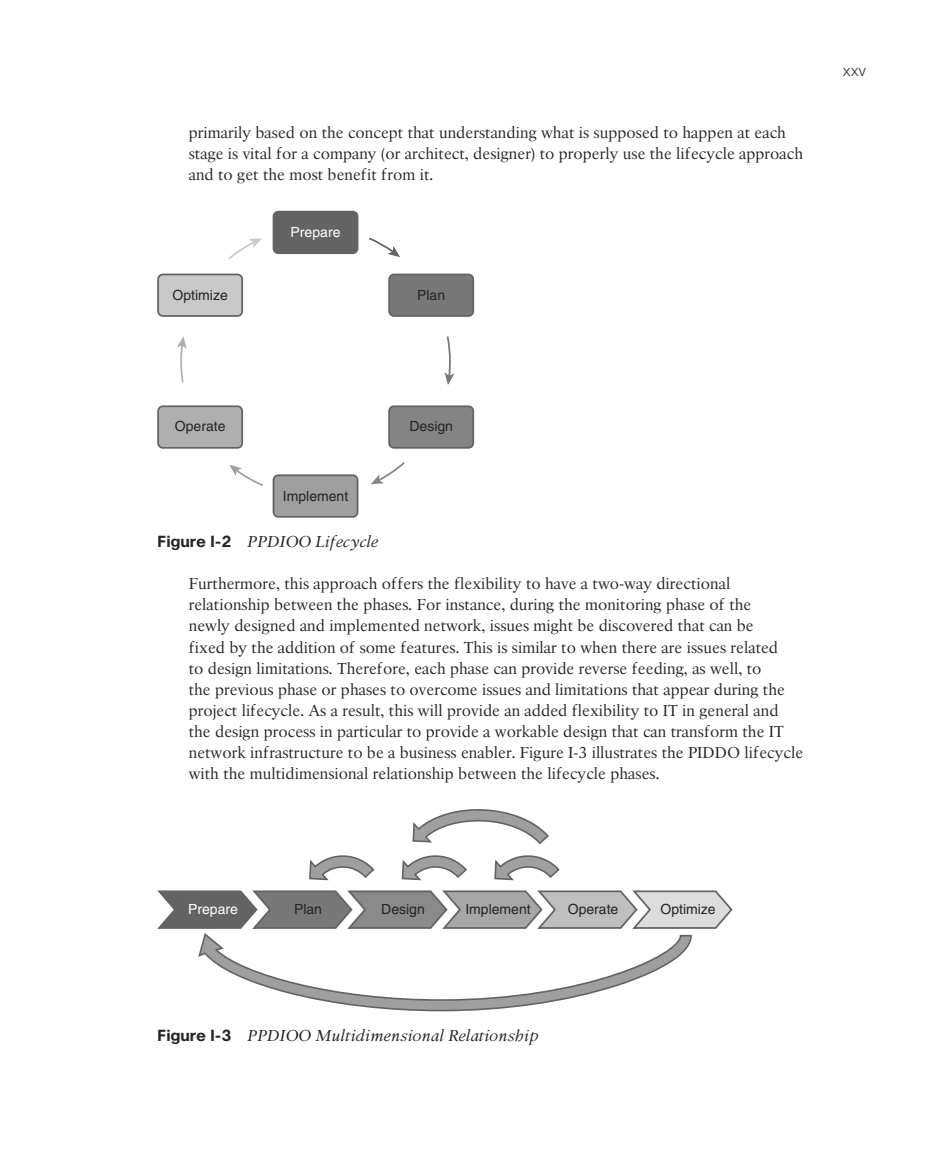
<style>
.page{position:relative;width:929px;height:1151px;background:#fff}
.page>*{position:absolute;margin:0;border:0;box-sizing:border-box;transform-origin:0 0}
.t1{font:15.75px/21px "Cisco Serif";color:#252525}
.t2{font:italic 15.75px "Cisco Serif";color:#252525}
.t3{font:300 15.75px "Cisco";color:#252525}
.t4{font:14px "Helvetica";color:#252525}
.t5{font:14px "Helvetica";color:#fff}
.s1{font-family:"Cisco";font-weight:700;font-style:normal}
</style>
<div class="page">
<div style="left:273px;top:475px;width:84px;height:42px;background:#9f9f9f;border-radius:5px"></div>
<div style="left:273px;top:474px;width:85px;height:43px;border:2px solid #636363;border-radius:5px"></div>
<div style="left:273px;top:212px;width:84px;height:41px;background:#636363;border-radius:5px"></div>
<div style="left:273px;top:211px;width:85px;height:43px;border:2px solid #636363;border-radius:5px"></div>
<div style="left:158px;top:274px;width:84px;height:42px;background:#c9c9c9;border-radius:5px"></div>
<div style="left:157px;top:273px;width:86px;height:44px;border:2px solid #636363;border-radius:5px"></div>
<div style="left:158px;top:406px;width:84px;height:42px;background:#afafaf;border-radius:5px"></div>
<div style="left:157px;top:405px;width:86px;height:43px;border:2px solid #636363;border-radius:5px"></div>
<div style="left:389px;top:274px;width:84px;height:42px;background:#787878;border-radius:5px"></div>
<div style="left:388px;top:273px;width:86px;height:44px;border:2px solid #636363;border-radius:5px"></div>
<div style="left:389px;top:406px;width:84px;height:42px;background:#848484;border-radius:5px"></div>
<div style="left:388px;top:405px;width:86px;height:43px;border:2px solid #636363;border-radius:5px"></div>
<svg style="left:229px;top:465px;width:34px;height:21px"></svg>
<svg style="left:371px;top:462px;width:34px;height:22px"></svg>
<svg style="left:444px;top:336px;width:10px;height:49px"></svg>
<svg style="left:369px;top:237px;width:31px;height:20px"></svg>
<svg style="left:229px;top:238px;width:33px;height:21px"></svg>
<svg style="left:177px;top:336px;width:10px;height:47px"></svg>
<svg style="left:309px;top:855px;width:66px;height:26px"></svg>
<svg style="left:412px;top:809px;width:137px;height:36px"></svg>
<svg style="left:494px;top:855px;width:66px;height:26px"></svg>
<svg style="left:401px;top:855px;width:66px;height:26px"></svg>
<svg style="left:157px;top:890px;width:576px;height:122px"></svg>
<p class="t1" style="left:189px;top:123px;width:616px">primarily based on the concept that understanding what is supposed to happen at each stage is vital for a company (or architect, designer) to properly use the lifecycle approach and to get the most benefit from it.</p>
<p class="t4" style="left:172px;top:289px;width:57px">Optimize</p>
<p class="t5" style="left:291px;top:227px;width:51px">Prepare</p>
<p class="t4" style="left:417px;top:289px;width:30px">Plan</p>
<p class="t3" style="left:843px;top:64px;width:25px">xxv</p>
<p class="t4" style="left:175px;top:421px;width:52px">Operate</p>
<p class="t4" style="left:409px;top:421px;width:45px">Design</p>
<p class="t4" style="left:283px;top:490px;width:67px">Implement</p>
<p class="t2" style="left:157px;top:535px;width:223px"><span class="s1">Figure I-2</span> PPDIOO Lifecycle</p>
<p class="t1" style="left:189px;top:574px;width:616px">Furthermore, this approach offers the flexibility to have a two-way directional relationship between the phases. For instance, during the monitoring phase of the<br>newly designed and implemented network, issues might be discovered that can be<br>fixed by the addition of some features. This is similar to when there are issues related<br>to design limitations. Therefore, each phase can provide reverse feeding, as well, to<br>the previous phase or phases to overcome issues and limitations that appear during the project lifecycle. As a result, this will provide an added flexibility to IT in general and the design process in particular to provide a workable design that can transform the IT network infrastructure to be a business enabler. Figure I-3 illustrates the PIDDO lifecycle with the multidimensional relationship between the lifecycle phases.</p>
<p class="t5" style="left:188px;top:904px;width:51px">Prepare</p>
<p class="t4" style="left:294px;top:904px;width:30px">Plan</p>
<p class="t4" style="left:381px;top:904px;width:45px">Design</p>
<p class="t4" style="left:465px;top:904px;width:67px">Implement</p>
<p class="t4" style="left:568px;top:904px;width:52px">Operate</p>
<p class="t4" style="left:660px;top:904px;width:57px">Optimize</p>
<p class="t2" style="left:157px;top:1028px;width:383px"><span class="s1">Figure I-3</span> PPDIOO Multidimensional Relationship</p>
</div>
